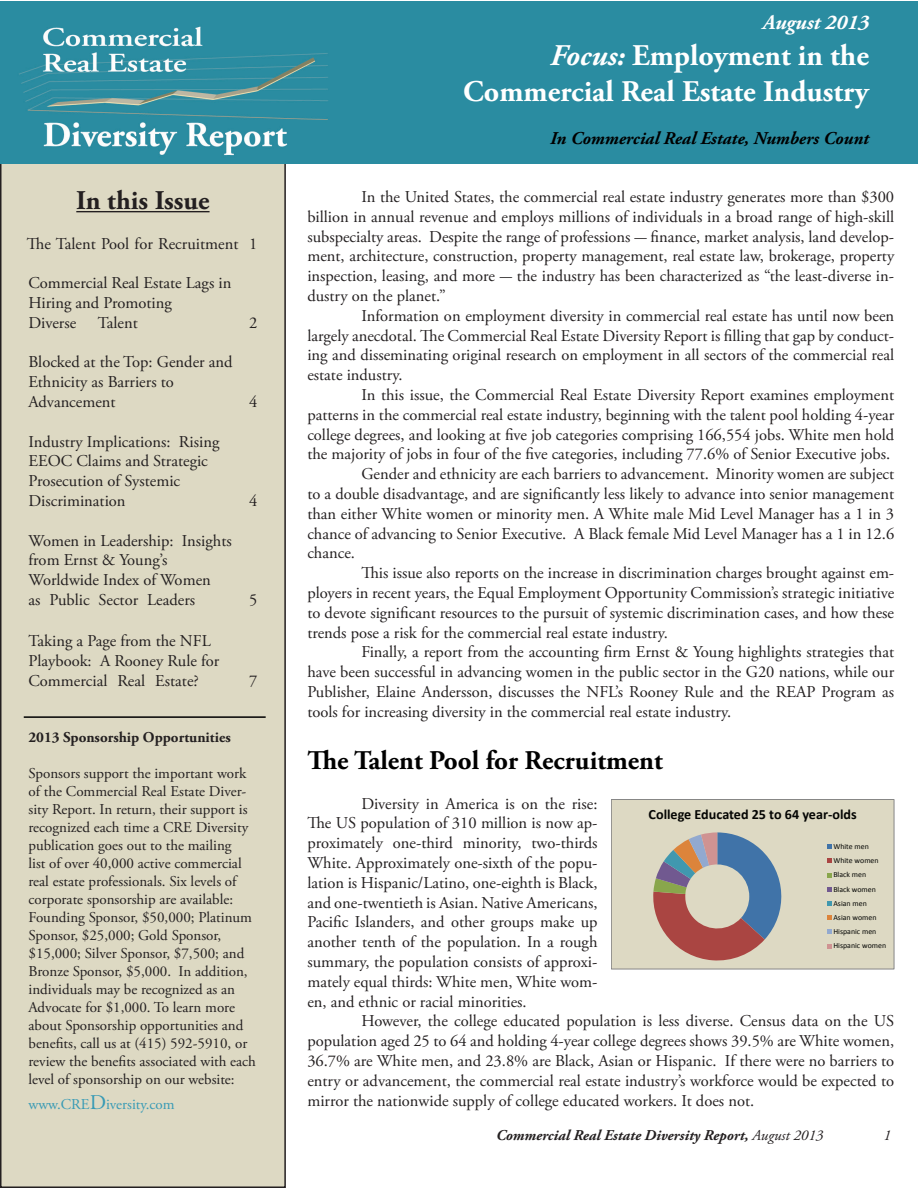
<style>
.page{position:relative;width:918px;height:1188px;background:#fff}
.page>*{position:absolute;margin:0;border:0;box-sizing:border-box;transform-origin:0 0}
.t1{font:700 30px/36px "Adobe Garamond Pro";color:#fff;text-align:right}
.t2{font:700 27px "Adobe Garamond Pro";color:#000}
.t3{font:700 27px "Adobe Garamond Pro";color:#231f20}
.t4{font:italic 700 21px "Adobe Garamond Pro";color:#fff}
.t5{font:italic 700 18px "Adobe Garamond Pro";color:#000}
.t6{font:16.5px/19.8px "Adobe Garamond Pro";color:#231f20}
.t7{font:15px/18px "Adobe Garamond Pro";color:#231f20}
.t8{font:italic 700 15px "Adobe Garamond Pro";color:#231f20}
.t9{font:700 15px "Adobe Garamond Pro";color:#231f20}
.t10{font:15px "Adobe Garamond Pro";color:#379ab5}
.t11{font:italic 15px "Adobe Garamond Pro";color:#231f20}
.t12{font:700 14.1px "Calibri";color:#040503}
.t13{font:7.8px/14.2px "Calibri";letter-spacing:.005em;color:#040503}
.s1{font-size:21px}
.s2{font-style:italic}
.s3{font-weight:400}
</style>
<div class="page">
<div style="left:1px;top:163px;width:284px;height:1024px;background:#ddd9c3"></div>
<hr style="left:76px;top:211px;width:134px;height:1px;background:#231f20">
<div style="left:0;top:162px;width:286px;height:1026px;border:2px solid #231f20"></div>
<div style="left:0;top:2px;width:918px;height:162px;background:#2a8ca1"></div>
<hr style="left:24px;top:716px;width:242px;height:2px;background:#000">
<div style="left:611px;top:799px;width:283px;height:170px;background:#ddd9c3"></div>
<svg style="left:653px;top:832px;width:129px;height:129px"></svg>
<svg style="left:827px;top:845px;width:4px;height:4px"></svg>
<svg style="left:827px;top:859px;width:4px;height:4px"></svg>
<svg style="left:827px;top:873px;width:4px;height:4px"></svg>
<svg style="left:827px;top:887px;width:4px;height:5px"></svg>
<svg style="left:827px;top:901px;width:4px;height:5px"></svg>
<svg style="left:827px;top:916px;width:4px;height:4px"></svg>
<svg style="left:827px;top:930px;width:4px;height:4px"></svg>
<svg style="left:827px;top:944px;width:4px;height:4px"></svg>
<div style="left:611px;top:799px;width:283px;height:170px;border:1px solid #868686"></div>
<h2 class="t3" style="left:76px;top:185px;width:135px">In this Issue</h2>
<p class="t6" style="left:27px;top:234px;width:232px">The Talent Pool for Recruitment 1</p>
<p class="t6" style="left:28px;top:274px;width:204px">Commercial Real Estate Lags in<br>Hiring and Promoting<br>Diverse</p>
<p class="t6" style="left:98px;top:313px;width:42px">Talent</p>
<p class="t6" style="left:249px;top:313px;width:10px">2</p>
<p class="t6" style="left:28px;top:353px;width:206px">Blocked at the Top: Gender and<br>Ethnicity as Barriers to<br>Advancement</p>
<p class="t6" style="left:249px;top:392px;width:10px">4</p>
<p class="t6" style="left:28px;top:432px;width:192px">Industry Implications: Rising<br>EEOC Claims and Strategic<br>Prosecution of Systemic<br>Discrimination</p>
<p class="t6" style="left:28px;top:531px;width:205px">Women in Leadership: Insights from Ernst &amp; Young’s<br>Worldwide Index of Women<br>as Public Sector Leaders</p>
<p class="t6" style="left:28px;top:632px;width:192px">Taking a Page from the NFL<br>Playbook: A Rooney Rule for<br>Commercial Real Estate?</p>
<p class="t6" style="left:249px;top:491px;width:10px">4</p>
<p class="t6" style="left:249px;top:590px;width:10px">5</p>
<p class="t6" style="left:249px;top:671px;width:10px">7</p>
<p class="t9" style="left:28px;top:728px;width:204px">2013 Sponsorship Opportunities</p>
<p class="t7" style="left:28px;top:765px;width:229px">Sponsors support the important work of the Commercial Real Estate Diver&shy;sity Report. In return, their support is recognized each time a CRE Diversity publication goes out to the mailing<br>list of over 40,000 active commercial real estate professionals. Six levels of corporate sponsorship are available:<br>Founding Sponsor, $50,000; Platinum Sponsor, $25,000; Gold Sponsor, $15,000; Silver Sponsor, $7,500; and Bronze Sponsor, $5,000. In addition, individuals may be recognized as an Advocate for $1,000. To learn more about Sponsorship opportunities and benefits, call us at (415) 592-5910, or review the benefits associated with each level of sponsorship on our website:</p>
<p class="t10" style="left:28px;top:1095px;width:148px">www.CRE<span class="s1">D</span>iversity.com</p>
<p class="t4" style="left:763px;top:10px;width:108px">August 2013</p>
<h1 class="t1" style="left:463px;top:38px;width:407px"><span class="s2">Focus:</span> Employment in the<br>Commercial Real Estate Industry</h1>
<p class="t5" style="left:550px;top:128px;width:320px">In Commercial Real Estate, Numbers Count</p>
<p class="t6" style="left:307px;top:187px;width:588px;text-align:justify;text-indent:54px">In the United States, the commercial real estate industry generates more than $300 billion in annual revenue and employs millions of individuals in a broad range of high-skill subspecialty areas. Despite the range of professions - finance, market analysis, land develop&shy;ment, architecture, construction, property management, real estate law, brokerage, property inspection, leasing, and more - the industry has been characterized as “the least-diverse in&shy;dustry on the planet.”</p>
<p class="t6" style="left:307px;top:306px;width:588px;text-align:justify;text-indent:54px">Information on employment diversity in commercial real estate has until now been largely anecdotal. The Commercial Real Estate Diversity Report is filling that gap by conduct&shy;ing and disseminating original research on employment in all sectors of the commercial real estate industry.</p>
<p class="t6" style="left:361px;top:385px;width:534px">In this issue, the Commercial Real Estate Diversity Report examines employment</p>
<p class="t6" style="left:307px;top:405px;width:588px">patterns in the commercial real estate industry, beginning with the talent pool holding 4-year</p>
<p class="t6" style="left:307px;top:425px;width:588px">college degrees, and looking at five job categories comprising 166,554 jobs. White men hold</p>
<p class="t6" style="left:307px;top:445px;width:584px">the majority of jobs in four of the five categories, including 77.6% of Senior Executive jobs.</p>
<p class="t6" style="left:361px;top:465px;width:534px">Gender and ethnicity are each barriers to advancement. Minority women are subject</p>
<p class="t6" style="left:307px;top:484px;width:588px">to a double disadvantage, and are significantly less likely to advance into senior management</p>
<p class="t6" style="left:307px;top:504px;width:588px">than either White women or minority men. A White male Mid Level Manager has a 1 in 3</p>
<p class="t6" style="left:307px;top:524px;width:588px">chance of advancing to Senior Executive. A Black female Mid Level Manager has a 1 in 12.6</p>
<p class="t6" style="left:307px;top:544px;width:49px">chance.</p>
<p class="t6" style="left:361px;top:564px;width:534px">This issue also reports on the increase in discrimination charges brought against em-</p>
<p class="t6" style="left:307px;top:583px;width:588px">ployers in recent years, the Equal Employment Opportunity Commission’s strategic initiative</p>
<p class="t6" style="left:307px;top:603px;width:588px">to devote significant resources to the pursuit of systemic discrimination cases, and how these</p>
<p class="t6" style="left:307px;top:623px;width:362px">trends pose a risk for the commercial real estate industry.</p>
<p class="t6" style="left:361px;top:643px;width:534px">Finally, a report from the accounting firm Ernst &amp; Young highlights strategies that</p>
<p class="t6" style="left:307px;top:663px;width:588px">have been successful in advancing women in the public sector in the G20 nations, while our</p>
<p class="t6" style="left:307px;top:682px;width:588px">Publisher, Elaine Andersson, discusses the NFL’s Rooney Rule and the REAP Program as</p>
<p class="t6" style="left:307px;top:702px;width:425px">tools for increasing diversity in the commercial real estate industry.</p>
<h2 class="t2" style="left:307px;top:745px;width:357px">The Talent Pool for Recruitment</h2>
<p class="t6" style="left:307px;top:794px;width:292px;text-align:justify;text-indent:54px">Diversity in America is on the rise:<br>The US population of 310 million is now ap&shy;proximately one-third minority, two-thirds White. Approximately one-sixth of the popu&shy;lation is Hispanic/Latino, one-eighth is Black, and one-twentieth is Asian. Native Americans, Pacific Islanders, and other groups make up another tenth of the population. In a rough summary, the population consists of approxi&shy;mately equal thirds: White men, White wom&shy;en, and ethnic or racial minorities.</p>
<p class="t6" style="left:307px;top:1012px;width:588px;text-align:justify;text-indent:54px">However, the college educated population is less diverse. Census data on the US population aged 25 to 64 and holding 4-year college degrees shows 39.5% are White women, 36.7% are White men, and 23.8% are Black, Asian or Hispanic. If there were no barriers to entry or advancement, the commercial real estate industry’s workforce would be expected to mirror the nationwide supply of college educated workers. It does not.</p>
<p class="t12" style="left:649px;top:805px;width:210px">College Educated 25 to 64 year-olds</p>
<p class="t13" style="left:833px;top:839px;width:54px">White men<br>White women<br>Black men<br>Black women<br>Asian men<br>Asian women<br>Hispanic men<br>Hispanic women</p>
<p class="t8" style="left:496px;top:1127px;width:329px">Commercial Real Estate Diversity Report, <span class="s3">August 2013</span></p>
<p class="t11" style="left:883px;top:1126px;width:9px">1</p>
</div>
